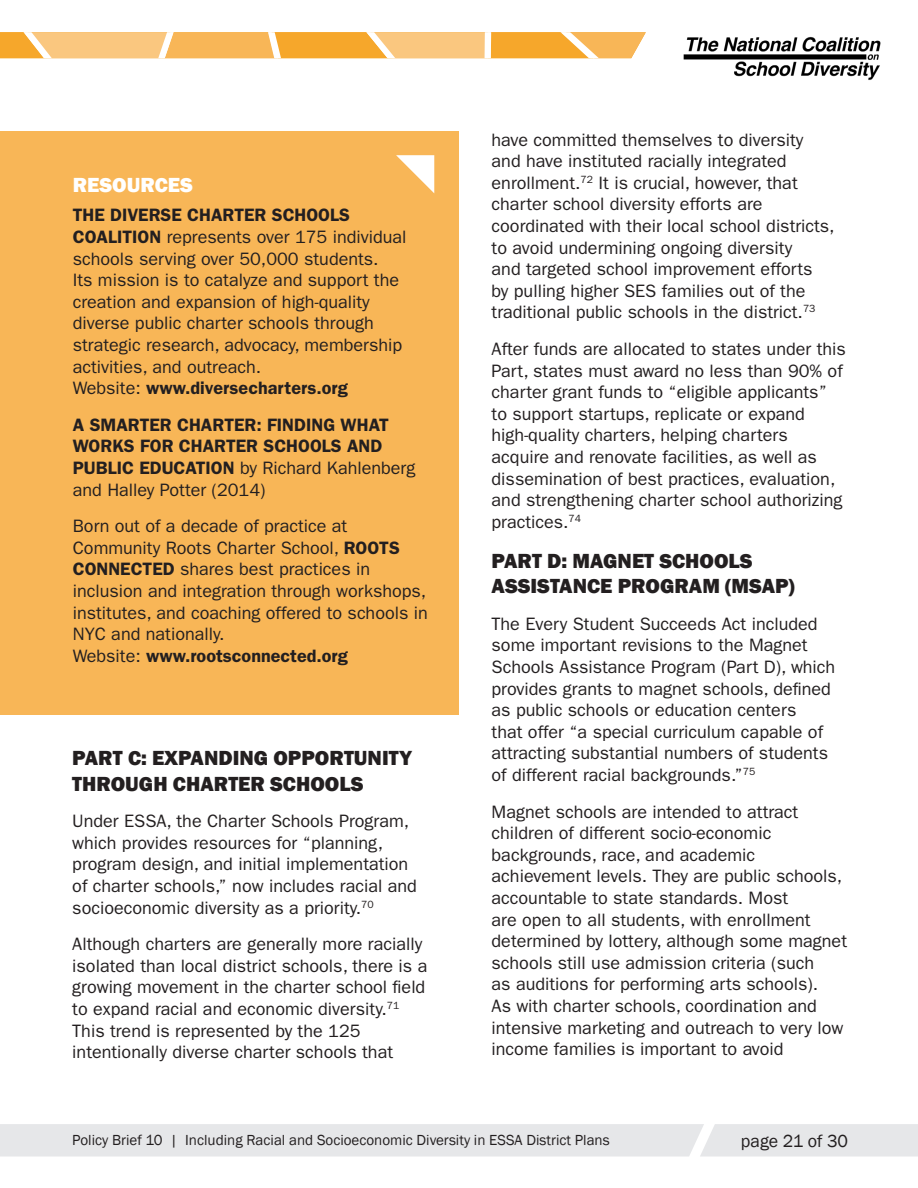
<style>
.page{position:relative;width:918px;height:1188px;background:#fff}
.page>*{position:absolute;margin:0;border:0;box-sizing:border-box;transform-origin:0 0}
.References{font:800 21px/25.2px "Franklin Gothic";color:#231f20}
.t1{font:800 21px "Franklin Gothic";color:#fff}
.References-2{font:18px/21.6px "ITC Franklin Gothic Std";color:#231f20}
.t2{font:600 18px/21.6px "ITC Franklin Gothic Std";color:#231f20}
.t3{font:18px "Franklin Gothic";color:#231f20}
.t4{font:15px "Franklin Gothic";color:#231f20}
.s1{font-weight:600}
.s2{font-weight:400}
</style>
<div class="page">
<div style="left:0;top:1124px;width:918px;height:33px;background:#e6e7e9"></div>
<img style="left:683px;top:36px;width:198px;height:44px">
<svg style="left:0;top:32px;width:646px;height:26px;background:#f8bc63"></svg>
<div style="left:0;top:131px;width:459px;height:584px;background:#f8b657"></div>
<svg style="left:396px;top:155px;width:38px;height:38px"></svg>
<p class="t1" style="left:73px;top:172px;width:122px">RESOURCES</p>
<p class="References-2" style="left:73px;top:205px;width:335px"><span class="s1">THE DIVERSE CHARTER SCHOOLS COALITION</span> represents over 175 individual schools serving over 50,000 students.<br>Its mission is to catalyze and support the creation and expansion of high-quality diverse public charter schools through strategic research, advocacy, membership activities, and outreach.</p>
<p class="t2" style="left:73px;top:377px;width:277px"><span class="s2">Website:</span> www.diversecharters.org</p>
<p class="t2" style="left:73px;top:414px;width:344px">A SMARTER CHARTER: FINDING WHAT<br>WORKS FOR CHARTER SCHOOLS AND<br>PUBLIC EDUCATION <span class="s2">by Richard Kahlenberg and Halley Potter (2014)</span></p>
<p class="References-2" style="left:73px;top:515px;width:357px">Born out of a decade of practice at Community Roots Charter School, <span class="s1">ROOTS CONNECTED</span> shares best practices in inclusion and integration through workshops, institutes, and coaching offered to schools in NYC and nationally.</p>
<p class="t2" style="left:73px;top:645px;width:277px"><span class="s2">Website:</span> www.rootsconnected.org</p>
<p class="References" style="left:72px;top:746px;width:341px">PART C: EXPANDING OPPORTUNITY<br>THROUGH CHARTER SCHOOLS</p>
<p class="References-2" style="left:72px;top:810px;width:346px">Under ESSA, the Charter Schools Program, which provides resources for “planning, program design, and initial implementation of charter schools,” now includes racial and socioeconomic diversity as a priority.<sup>70</sup></p>
<p class="References-2" style="left:72px;top:933px;width:357px">Although charters are generally more racially isolated than local district schools, there is a growing movement in the charter school field to expand racial and economic diversity.<sup>71<br></sup>This trend is represented by the 125 intentionally diverse charter schools that</p>
<p class="References-2" style="left:492px;top:129px;width:345px">have committed themselves to diversity and have instituted racially integrated enrollment.<sup>72</sup> It is crucial, however, that charter school diversity efforts are coordinated with their local school districts, to avoid undermining ongoing diversity<br>and targeted school improvement efforts<br>by pulling higher SES families out of the traditional public schools in the district.<sup>73</sup></p>
<p class="References-2" style="left:492px;top:338px;width:356px">After funds are allocated to states under this Part, states must award no less than 90% of charter grant funds to “eligible applicants” to support startups, replicate or expand high-quality charters, helping charters acquire and renovate facilities, as well as dissemination of best practices, evaluation, and strengthening charter school authorizing practices.<sup>74</sup></p>
<p class="References" style="left:492px;top:548px;width:305px">PART D: MAGNET SCHOOLS<br>ASSISTANCE PROGRAM (MSAP)</p>
<p class="References-2" style="left:492px;top:613px;width:345px">The Every Student Succeeds Act included some important revisions to the Magnet Schools Assistance Program (Part D), which provides grants to magnet schools, defined as public schools or education centers<br>that offer “a special curriculum capable of attracting substantial numbers of students of different racial backgrounds.”<sup>75</sup></p>
<p class="References-2" style="left:492px;top:801px;width:357px">Magnet schools are intended to attract children of different socio-economic backgrounds, race, and academic achievement levels. They are public schools, accountable to state standards. Most<br>are open to all students, with enrollment determined by lottery, although some magnet schools still use admission criteria (such<br>as auditions for performing arts schools).<br>As with charter schools, coordination and intensive marketing and outreach to very low income families is important to avoid</p>
<p class="t4" style="left:72px;top:1130px;width:539px">Policy Brief 10 | Including Racial and Socioeconomic Diversity in ESSA District Plans</p>
<p class="t3" style="left:741px;top:1129px;width:109px">page 21 of 30</p>
</div>
